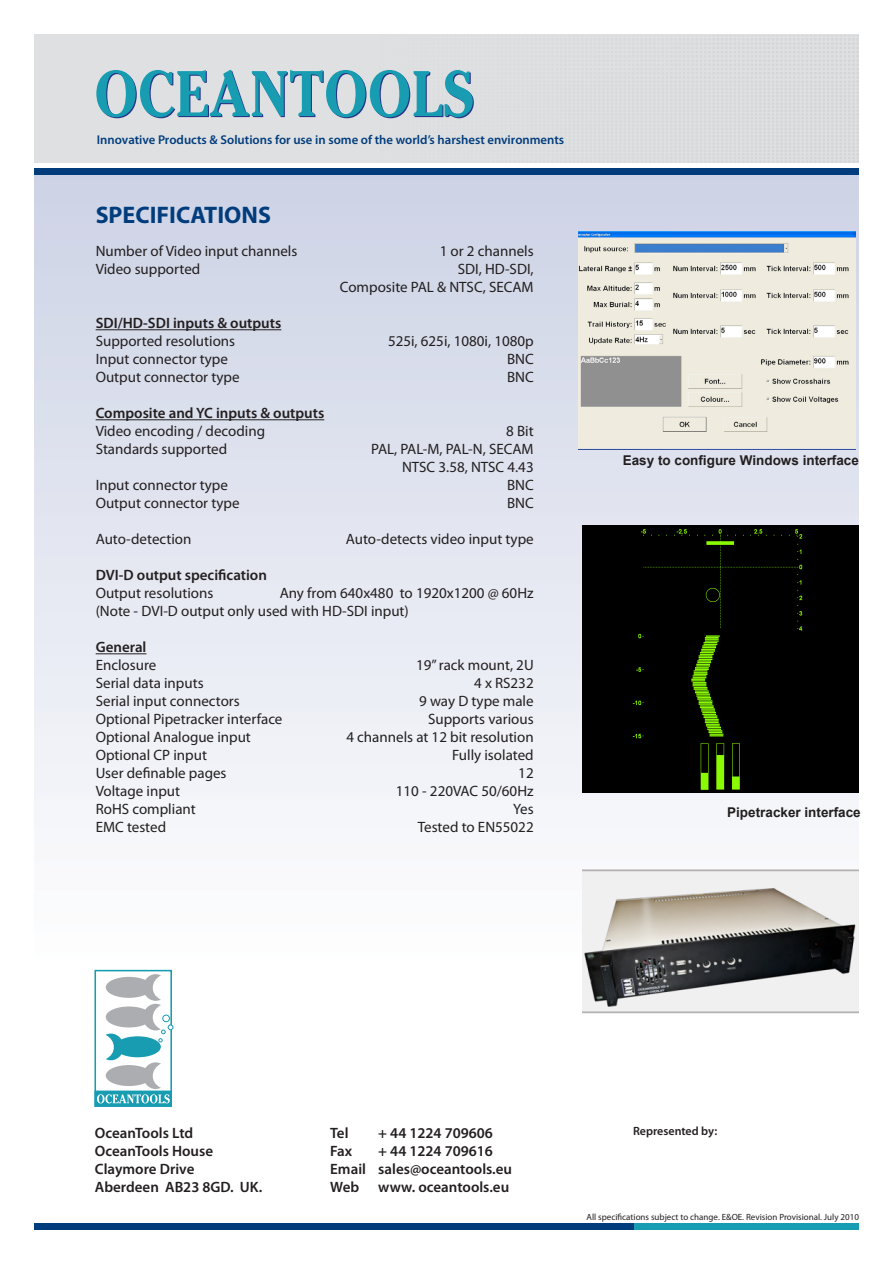
<style>
.page{position:relative;width:893px;height:1263px;background:#fff}
.page>*{position:absolute;margin:0;border:0;box-sizing:border-box;transform-origin:0 0}
.t1{font:700 24px "Myriad Pro";color:#013d7d}
.t2{font:15px "Myriad Pro";color:#231f20}
.t3{font:600 15px "Myriad Pro";color:#231f20}
.t4{font:700 13.5px "Arial";color:#231f20}
.t5{font:600 12.75px "Myriad Pro";color:#013d7d}
.t6{font:600 12px "Myriad Pro";color:#231f20}
.t7{font:9px "Myriad Pro";color:#231f20}
</style>
<div class="page">
<div style="left:34px;top:1223px;width:825px;height:6px;background:#013d7d"></div>
<div style="left:634px;top:1223px;width:225px;height:6px;background:#189cb1"></div>
<div style="left:34px;top:174px;width:825px;height:794px;background:linear-gradient(to bottom,#ccd2e5,#fdfdfd)"></div>
<div style="left:34px;top:34px;width:825px;height:129px;background:#dfe0e2"></div>
<svg style="left:810px;top:35px;width:49px;height:1px"></svg>
<svg style="left:96px;top:70px;width:378px;height:48px"></svg>
<div style="left:34px;top:169px;width:825px;height:6px;background:#013d7d"></div>
<div style="left:94px;top:970px;width:78px;height:137px;border:2px solid #189cb1"></div>
<svg style="left:94px;top:1090px;width:78px;height:17px"></svg>
<svg style="left:97px;top:974px;width:76px;height:129px"></svg>
<hr style="left:96px;top:329px;width:185px;height:1px;background:#231f20">
<hr style="left:96px;top:419px;width:228px;height:1px;background:#231f20">
<hr style="left:96px;top:653px;width:50px;height:1px;background:#231f20">
<img style="left:579px;top:232px;width:276px;height:217px">
<div style="left:583px;top:526px;width:276px;height:266px;background:#000"></div>
<svg style="left:583px;top:869px;width:276px;height:144px"></svg>
<p class="t5" style="left:97px;top:132px;width:469px">Innovative Products &amp; Solutions for use in some of the world’s harshest environments</p>
<p class="t1" style="left:96px;top:200px;width:177px">SPECIFICATIONS</p>
<p class="t2" style="left:96px;top:242px;width:203px">Number of Video input channels</p>
<p class="t2" style="left:440px;top:242px;width:95px">1 or 2 channels</p>
<p class="t2" style="left:96px;top:260px;width:106px">Video supported</p>
<p class="t2" style="left:458px;top:260px;width:77px">SDI, HD-SDI,</p>
<p class="t2" style="left:340px;top:278px;width:195px">Composite PAL &amp; NTSC, SECAM</p>
<p class="t3" style="left:96px;top:314px;width:187px">SDI/HD-SDI inputs &amp; outputs</p>
<p class="t2" style="left:96px;top:332px;width:141px">Supported resolutions</p>
<p class="t2" style="left:388px;top:332px;width:147px">525i, 625i, 1080i, 1080p</p>
<p class="t2" style="left:96px;top:350px;width:134px">Input connector type</p>
<p class="t2" style="left:507px;top:350px;width:28px">BNC</p>
<p class="t2" style="left:96px;top:368px;width:145px">Output connector type</p>
<p class="t2" style="left:507px;top:368px;width:28px">BNC</p>
<p class="t3" style="left:96px;top:404px;width:230px">Composite and YC inputs &amp; outputs</p>
<p class="t2" style="left:96px;top:422px;width:171px">Video encoding / decoding</p>
<p class="t2" style="left:506px;top:422px;width:29px">8 Bit</p>
<p class="t2" style="left:96px;top:440px;width:133px">Standards supported</p>
<p class="t2" style="left:371px;top:440px;width:164px">PAL, PAL-M, PAL-N, SECAM</p>
<p class="t2" style="left:402px;top:458px;width:133px">NTSC 3.58, NTSC 4.43</p>
<p class="t2" style="left:96px;top:476px;width:134px">Input connector type</p>
<p class="t2" style="left:507px;top:476px;width:28px">BNC</p>
<p class="t2" style="left:96px;top:494px;width:145px">Output connector type</p>
<p class="t2" style="left:507px;top:494px;width:28px">BNC</p>
<p class="t2" style="left:96px;top:530px;width:97px">Auto-detection</p>
<p class="t2" style="left:346px;top:530px;width:189px">Auto-detects video input type</p>
<p class="t3" style="left:96px;top:566px;width:173px">DVI-D output specification</p>
<p class="t2" style="left:96px;top:584px;width:119px">Output resolutions</p>
<p class="t2" style="left:280px;top:584px;width:256px">Any from 640x480 to 1920x1200 @ 60Hz</p>
<p class="t2" style="left:96px;top:602px;width:315px">(Note - DVI-D output only used with HD-SDI input)</p>
<p class="t3" style="left:96px;top:638px;width:52px">General</p>
<p class="t2" style="left:96px;top:656px;width:62px">Enclosure</p>
<p class="t2" style="left:416px;top:656px;width:119px">19” rack mount, 2U</p>
<p class="t2" style="left:96px;top:674px;width:109px">Serial data inputs</p>
<p class="t2" style="left:474px;top:674px;width:61px">4 x RS232</p>
<p class="t2" style="left:96px;top:692px;width:146px">Serial input connectors</p>
<p class="t2" style="left:419px;top:692px;width:116px">9 way D type male</p>
<p class="t2" style="left:96px;top:710px;width:188px">Optional Pipetracker interface</p>
<p class="t2" style="left:428px;top:710px;width:107px">Supports various</p>
<p class="t2" style="left:96px;top:728px;width:157px">Optional Analogue input</p>
<p class="t2" style="left:346px;top:728px;width:189px">4 channels at 12 bit resolution</p>
<p class="t2" style="left:96px;top:746px;width:113px">Optional CP input</p>
<p class="t2" style="left:452px;top:746px;width:83px">Fully isolated</p>
<p class="t2" style="left:96px;top:764px;width:132px">User definable pages</p>
<p class="t2" style="left:518px;top:764px;width:17px">12</p>
<p class="t2" style="left:96px;top:782px;width:86px">Voltage input</p>
<p class="t2" style="left:396px;top:782px;width:139px">110 - 220VAC 50/60Hz</p>
<p class="t2" style="left:96px;top:800px;width:102px">RoHS compliant</p>
<p class="t2" style="left:513px;top:800px;width:22px">Yes</p>
<p class="t2" style="left:96px;top:818px;width:72px">EMC tested</p>
<p class="t2" style="left:418px;top:818px;width:117px">Tested to EN55022</p>
<p class="t4" style="left:623px;top:451px;width:238px">Easy to configure Windows interface</p>
<p class="t4" style="left:727px;top:803px;width:135px">Pipetracker interface</p>
<p class="t3" style="left:95px;top:1123px;width:100px">OceanTools Ltd</p>
<p class="t3" style="left:95px;top:1141px;width:120px">OceanTools House</p>
<p class="t3" style="left:95px;top:1159px;width:101px">Claymore Drive</p>
<p class="t3" style="left:95px;top:1177px;width:169px">Aberdeen AB23 8GD. UK.</p>
<p class="t3" style="left:330px;top:1123px;width:20px">Tel</p>
<p class="t3" style="left:378px;top:1123px;width:116px">+ 44 1224 709606</p>
<p class="t3" style="left:330px;top:1141px;width:24px">Fax</p>
<p class="t3" style="left:378px;top:1141px;width:116px">+ 44 1224 709616</p>
<p class="t3" style="left:330px;top:1159px;width:183px">Email sales@oceantools.eu</p>
<p class="t3" style="left:330px;top:1177px;width:30px">Web</p>
<p class="t3" style="left:378px;top:1177px;width:132px">www. oceantools.eu</p>
<p class="t6" style="left:633px;top:1124px;width:86px">Represented by:</p>
<p class="t7" style="left:587px;top:1211px;width:274px">All specifications subject to change. E&amp;OE. Revision Provisional. July 2010</p>
</div>
